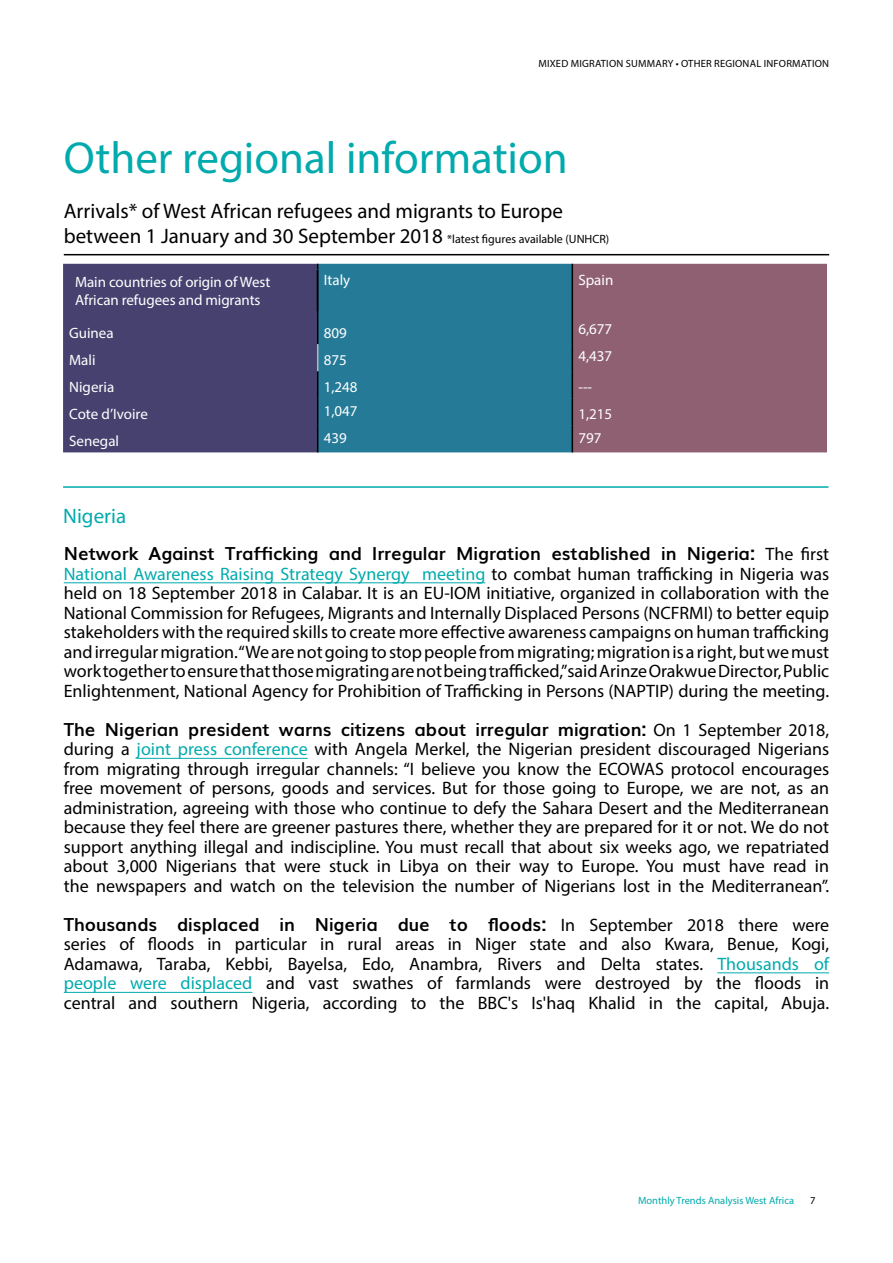
<style>
.page{position:relative;width:893px;height:1263px;background:#fff}
.page>*{position:absolute;margin:0;border:0;box-sizing:border-box;transform-origin:0 0}
.t1{font:45px "Myriad Pro";color:#00aaad}
.t2{font:21px/25.2px "Myriad Pro";color:#000}
.t3{font:21px "Myriad Pro";color:#00aaad}
.t4{font:18px/19.5px "Myriad Pro";color:#000;text-align:justify}
.t5{font:700 18px "Muli";color:#000}
.t6{font:15px/18px "Myriad Pro";color:#fff}
.t7{font:10.5px "Myriad Pro";letter-spacing:.02em;color:#000}
.t8{font:10.5px "Myriad Pro";color:#00aaad}
.s1{font-size:12px}
.s2{font-family:"Myriad Pro";font-weight:400}
.s3{color:#00aaad}
</style>
<div class="page">
<hr style="left:64px;top:582px;width:421px;height:1px;background:#00aaad">
<hr style="left:137px;top:758px;width:171px;height:1px;background:#00aaad">
<hr style="left:717px;top:972px;width:112px;height:1px;background:#00aaad">
<hr style="left:64px;top:992px;width:188px;height:1px;background:#00aaad">
<hr style="left:64px;top:254px;width:765px;height:1px;background:#000">
<div style="left:63px;top:264px;width:254px;height:188px;background:#47416f"></div>
<div style="left:318px;top:264px;width:254px;height:188px;background:#257a97"></div>
<div style="left:573px;top:264px;width:254px;height:188px;background:#8e6072"></div>
<hr style="left:317px;top:264px;width:1px;height:53px;background:#000">
<hr style="left:572px;top:264px;width:1px;height:53px;background:#000">
<svg style="left:572px;top:317px;width:1px;height:135px"></svg>
<svg style="left:317px;top:317px;width:1px;height:135px"></svg>
<div style="left:69px;top:270px;width:248px;height:41px;background:#47416f"></div>
<hr style="left:63px;top:486px;width:765px;height:2px;background:#00aaad">
<p class="t7" style="left:538px;top:57px;width:292px">MIXED MIGRATION SUMMARY • OTHER REGIONAL INFORMATION</p>
<h1 class="t1" style="left:64px;top:130px;width:505px">Other regional information</h1>
<p class="t2" style="left:64px;top:198px;width:547px">Arrivals* of West African refugees and migrants to Europe between 1 January and 30 September 2018 <span class="s1">*latest figures available (UNHCR)</span></p>
<p class="t6" style="left:75px;top:273px;width:197px">Main countries of origin of West<br>African refugees and migrants</p>
<p class="t6" style="left:324px;top:271px;width:28px">Italy</p>
<p class="t6" style="left:578px;top:271px;width:36px">Spain</p>
<p class="t6" style="left:69px;top:324px;width:46px">Guinea</p>
<p class="t6" style="left:324px;top:324px;width:25px">809</p>
<p class="t6" style="left:578px;top:320px;width:35px">6,677</p>
<p class="t6" style="left:69px;top:351px;width:28px">Mali</p>
<p class="t6" style="left:324px;top:351px;width:25px">875</p>
<p class="t6" style="left:578px;top:347px;width:35px">4,437</p>
<p class="t6" style="left:69px;top:378px;width:47px">Nigeria</p>
<p class="t6" style="left:324px;top:378px;width:35px">1,248</p>
<p class="t6" style="left:578px;top:378px;width:15px">---</p>
<p class="t6" style="left:69px;top:405px;width:80px">Cote d’Ivoire</p>
<p class="t6" style="left:324px;top:401px;width:35px">1,047</p>
<p class="t6" style="left:578px;top:405px;width:35px">1,215</p>
<p class="t6" style="left:69px;top:432px;width:51px">Senegal</p>
<p class="t6" style="left:324px;top:428px;width:25px">439</p>
<p class="t6" style="left:578px;top:428px;width:25px">797</p>
<p class="t3" style="left:63px;top:503px;width:65px">Nigeria</p>
<p class="t5" style="left:64px;top:539px;width:767px">Network Against Trafficking and Irregular Migration established in Nigeria: <span class="s2">The first</span></p>
<p class="t4" style="left:64px;top:564px;width:767px"><span class="s3">National Awareness Raising Strategy Synergy meeting</span> to combat human trafficking in Nigeria was held on 18 September 2018 in Calabar. It is an EU-IOM initiative, organized in collaboration with the National Commission for Refugees, Migrants and Internally Displaced Persons (NCFRMI) to better equip stakeholders with the required skills to create more effective awareness campaigns on human trafficking and irregular migration. “We are not going to stop people from migrating; migration is a right, but we must work together to ensure that those migrating are not being trafficked,” said Arinze Orakwue Director, Public Enlightenment, National Agency for Prohibition of Trafficking in Persons (NAPTIP) during the meeting.</p>
<p class="t5" style="left:64px;top:715px;width:767px">The Nigerian president warns citizens about irregular migration: <span class="s2">On 1 September 2018,</span></p>
<p class="t4" style="left:64px;top:739px;width:767px">during a <span class="s3">joint press conference</span> with Angela Merkel, the Nigerian president discouraged Nigerians from migrating through irregular channels: “I believe you know the ECOWAS protocol encourages free movement of persons, goods and services. But for those going to Europe, we are not, as an administration, agreeing with those who continue to defy the Sahara Desert and the Mediterranean because they feel there are greener pastures there, whether they are prepared for it or not. We do not support anything illegal and indiscipline. You must recall that about six weeks ago, we repatriated about 3,000 Nigerians that were stuck in Libya on their way to Europe. You must have read in the newspapers and watch on the television the number of Nigerians lost in the Mediterranean”.</p>
<p class="t5" style="left:64px;top:910px;width:767px">Thousands displaced in Nigeria due to floods: <span class="s2">In September 2018 there were</span></p>
<p class="t4" style="left:64px;top:934px;width:767px">series of floods in particular in rural areas in Niger state and also Kwara, Benue, Kogi, Adamawa, Taraba, Kebbi, Bayelsa, Edo, Anambra, Rivers and Delta states. <span class="s3">Thousands of people were displaced</span> and vast swathes of farmlands were destroyed by the floods in central and southern Nigeria, according to the BBC's Is'haq Khalid in the capital, Abuja.</p>
<p class="t8" style="left:638px;top:1194px;width:158px">Monthly Trends Analysis West Africa</p>
<p class="t7" style="left:810px;top:1194px;width:7px">7</p>
</div>
